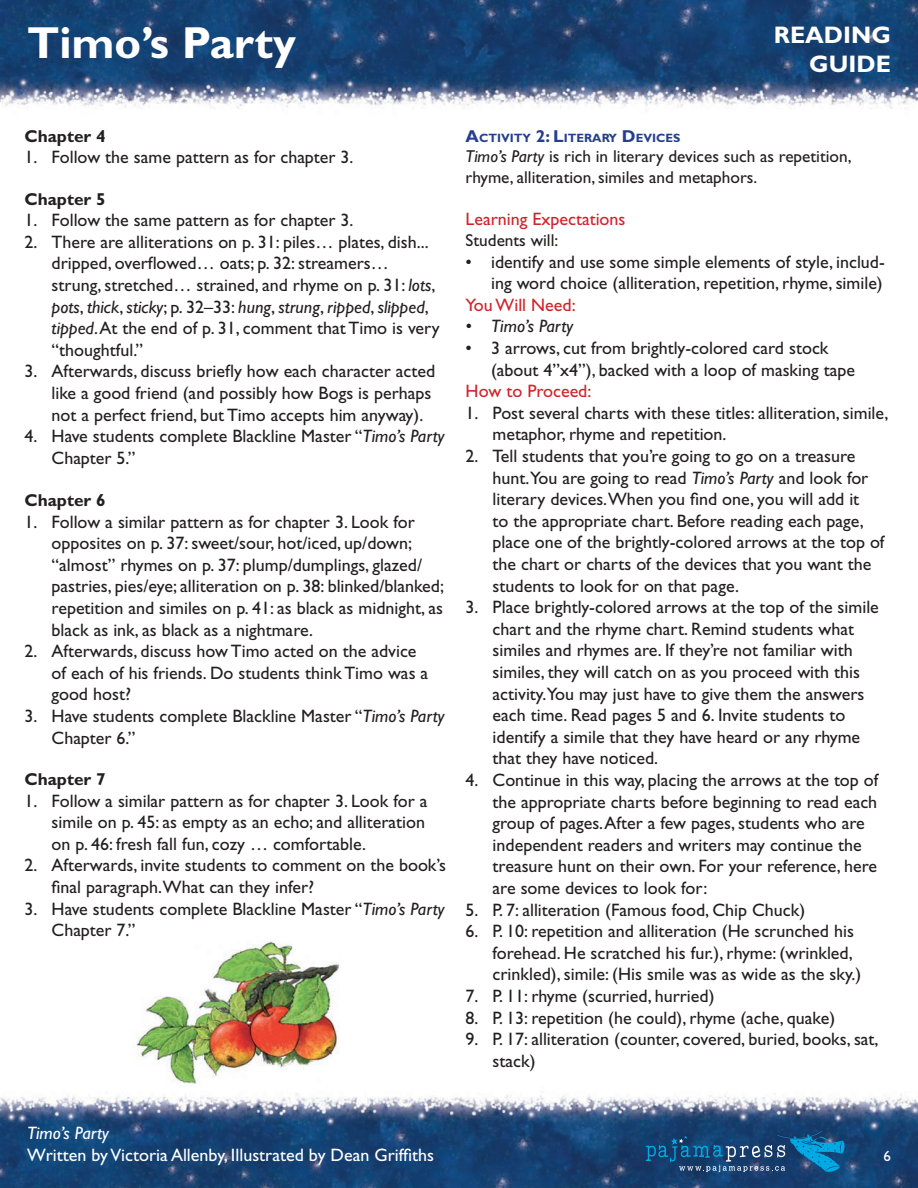
<style>
.page{position:relative;width:918px;height:1188px;background:#fff}
.page>*{position:absolute;margin:0;border:0;box-sizing:border-box;transform-origin:0 0}
.t1{font:700 45px "Gill Sans Std";color:#fff}
.t2{font:700 24px "Gill Sans Std";color:#fff}
.Numbering{font:18px/21.6px "Gill Sans Std";color:#231f20}
.t3{font:18px "Gill Sans Std";color:#fff}
.t4{font:18px "Gill Sans Std";color:#d1232a}
.t5{font:italic 18px "Gill Sans Std";color:#231f20}
.t6{font:italic 18px "Gill Sans Std";color:#fff}
.Heading{font:17.25px/20.7px "Gill Sans Std";color:#231f20}
.Heading-2{font:700 17.25px "Gill Sans Std";color:#231f20}
.t7{font:15px "Gill Sans Std";color:#fff}
.Bold_subheadings{font:700 12.15px "Gill Sans Std";color:#253f8e}
.s1{font-style:italic}
.s2{font-size:17.25px}
</style>
<div class="page">
<img style="left:0;top:0;width:918px;height:109px">
<img style="left:0;top:1091px;width:918px;height:97px">
<svg style="left:646px;top:1131px;width:199px;height:41px"></svg>
<img style="left:133px;top:940px;width:206px;height:144px">
<h1 class="t1" style="left:27px;top:16px;width:271px">Timo’s Party</h1>
<h2 class="t2" style="left:774px;top:21px;width:119px">READING</h2>
<h2 class="t2" style="left:809px;top:50px;width:83px">GUIDE</h2>
<p class="Heading-2" style="left:25px;top:126px;width:82px">Chapter 4</p>
<p class="Numbering" style="left:25px;top:146px;width:330px">1. Follow the same pattern as for chapter 3.</p>
<p class="Heading-2" style="left:25px;top:189px;width:82px">Chapter 5</p>
<p class="Numbering" style="left:25px;top:209px;width:330px">1. Follow the same pattern as for chapter 3.</p>
<p class="Numbering" style="left:52px;top:231px;width:390px;text-indent:-27px">2. There are alliterations on p. 31: piles… plates, dish... dripped, overflowed… oats; p. 32: streamers… strung, stretched… strained, and rhyme on p. 31: <span class="s1">lots</span>, <span class="s1">pots</span>, <span class="s1">thick</span>, <span class="s1">sticky</span>; p. 32–33: <span class="s1">hung</span>, <span class="s1">strung</span>, <span class="s1">ripped</span>, <span class="s1">slipped</span>, <span class="s1">tipped</span>. At the end of p. 31, comment that Timo is very “thoughtful.”</p>
<p class="Numbering" style="left:52px;top:361px;width:385px;text-indent:-27px">3. Afterwards, discuss briefly how each character acted like a good friend (and possibly how Bogs is perhaps not a perfect friend, but Timo accepts him anyway).</p>
<p class="Numbering" style="left:52px;top:425px;width:394px;text-indent:-27px">4. Have students complete Blackline Master “<span class="s1">Timo’s Party<br></span>Chapter 5.”</p>
<p class="Heading-2" style="left:25px;top:490px;width:82px">Chapter 6</p>
<p class="Numbering" style="left:52px;top:511px;width:394px;text-indent:-27px">1. Follow a similar pattern as for chapter 3. Look for opposites on p. 37: sweet/sour, hot/iced, up/down; “almost” rhymes on p. 37: plump/dumplings, glazed/ pastries, pies/eye; alliteration on p. 38: blinked/blanked; repetition and similes on p. 41: as black as midnight, as black as ink, as black as a nightmare.</p>
<p class="Numbering" style="left:52px;top:640px;width:378px;text-indent:-27px">2. Afterwards, discuss how Timo acted on the advice of each of his friends. Do students think Timo was a good host?</p>
<p class="Numbering" style="left:52px;top:705px;width:394px;text-indent:-27px">3. Have students complete Blackline Master “<span class="s1">Timo’s Party<br></span>Chapter 6.”</p>
<p class="Heading-2" style="left:25px;top:769px;width:82px">Chapter 7</p>
<p class="Numbering" style="left:52px;top:790px;width:377px;text-indent:-27px">1. Follow a similar pattern as for chapter 3. Look for a simile on p. 45: as empty as an echo; and alliteration on p. 46: fresh fall fun, cozy … comfortable.</p>
<p class="Numbering" style="left:52px;top:855px;width:396px;text-indent:-27px">2. Afterwards, invite students to comment on the book’s final paragraph.What can they infer?</p>
<p class="Numbering" style="left:52px;top:898px;width:394px;text-indent:-27px">3. Have students complete Blackline Master “<span class="s1">Timo’s Party<br></span>Chapter 7.”</p>
<p class="Bold_subheadings" style="left:466px;top:130px;width:215px"><span class="s2">A</span>CTIVITY <span class="s2">2: L</span>ITERARY <span class="s2">D</span>EVICES</p>
<p class="Heading" style="left:466px;top:146px;width:387px"><span class="s1">Timo’s Party</span> is rich in literary devices such as repetition, rhyme, alliteration, similes and metaphors.</p>
<p class="t4" style="left:466px;top:209px;width:161px">Learning Expectations</p>
<p class="Heading" style="left:466px;top:230px;width:94px">Students will:</p>
<p class="Numbering" style="left:466px;top:251px;width:421px;text-align:right">• identify and use some simple elements of style, includ&shy;ing word choice (alliteration, repetition, rhyme, simile)</p>
<p class="t4" style="left:466px;top:294px;width:112px">You Will Need:</p>
<p class="t5" style="left:466px;top:316px;width:109px">• Timo’s Party</p>
<p class="Numbering" style="left:491px;top:337px;width:365px;text-indent:-26px">• 3 arrows, cut from brightly-colored card stock (about 4”x4”), backed with a loop of masking tape</p>
<p class="t4" style="left:466px;top:381px;width:127px">How to Proceed:</p>
<p class="Numbering" style="left:493px;top:402px;width:397px;text-indent:-27px">1. Post several charts with these titles: alliteration, simile, metaphor, rhyme and repetition.</p>
<p class="Numbering" style="left:493px;top:445px;width:393px;text-indent:-27px">2. Tell students that you’re going to go on a treasure hunt.You are going to read <span class="s1">Timo’s Party</span> and look for literary devices.When you find one, you will add it<br>to the appropriate chart. Before reading each page, place one of the brightly-colored arrows at the top of the chart or charts of the devices that you want the students to look for on that page.</p>
<p class="Numbering" style="left:493px;top:596px;width:388px;text-indent:-27px">3. Place brightly-colored arrows at the top of the simile chart and the rhyme chart. Remind students what similes and rhymes are. If they’re not familiar with similes, they will catch on as you proceed with this activity.You may just have to give them the answers each time. Read pages 5 and 6. Invite students to identify a simile that they have heard or any rhyme that they have noticed.</p>
<p class="Numbering" style="left:493px;top:769px;width:387px;text-indent:-27px">4. Continue in this way, placing the arrows at the top of the appropriate charts before beginning to read each group of pages. After a few pages, students who are independent readers and writers may continue the treasure hunt on their own. For your reference, here are some devices to look for:</p>
<p class="Numbering" style="left:466px;top:899px;width:341px">5. P. 7: alliteration (Famous food, Chip Chuck)</p>
<p class="Numbering" style="left:493px;top:920px;width:370px;text-indent:-27px">6. P. 10: repetition and alliteration (He scrunched his forehead. He scratched his fur.), rhyme: (wrinkled, crinkled), simile: (His smile was as wide as the sky.)</p>
<p class="Numbering" style="left:466px;top:985px;width:250px">7. P. 11: rhyme (scurried, hurried)</p>
<p class="Numbering" style="left:466px;top:1007px;width:371px">8. P. 13: repetition (he could), rhyme (ache, quake)</p>
<p class="Numbering" style="left:493px;top:1028px;width:387px;text-indent:-27px">9. P. 17: alliteration (counter, covered, buried, books, sat, stack)</p>
<p class="t6" style="left:27px;top:1123px;width:84px">Timo’s Party</p>
<p class="t3" style="left:27px;top:1145px;width:409px">Written by Victoria Allenby, Illustrated by Dean Griffiths</p>
<p class="t7" style="left:884px;top:1147px;width:9px">6</p>
</div>
